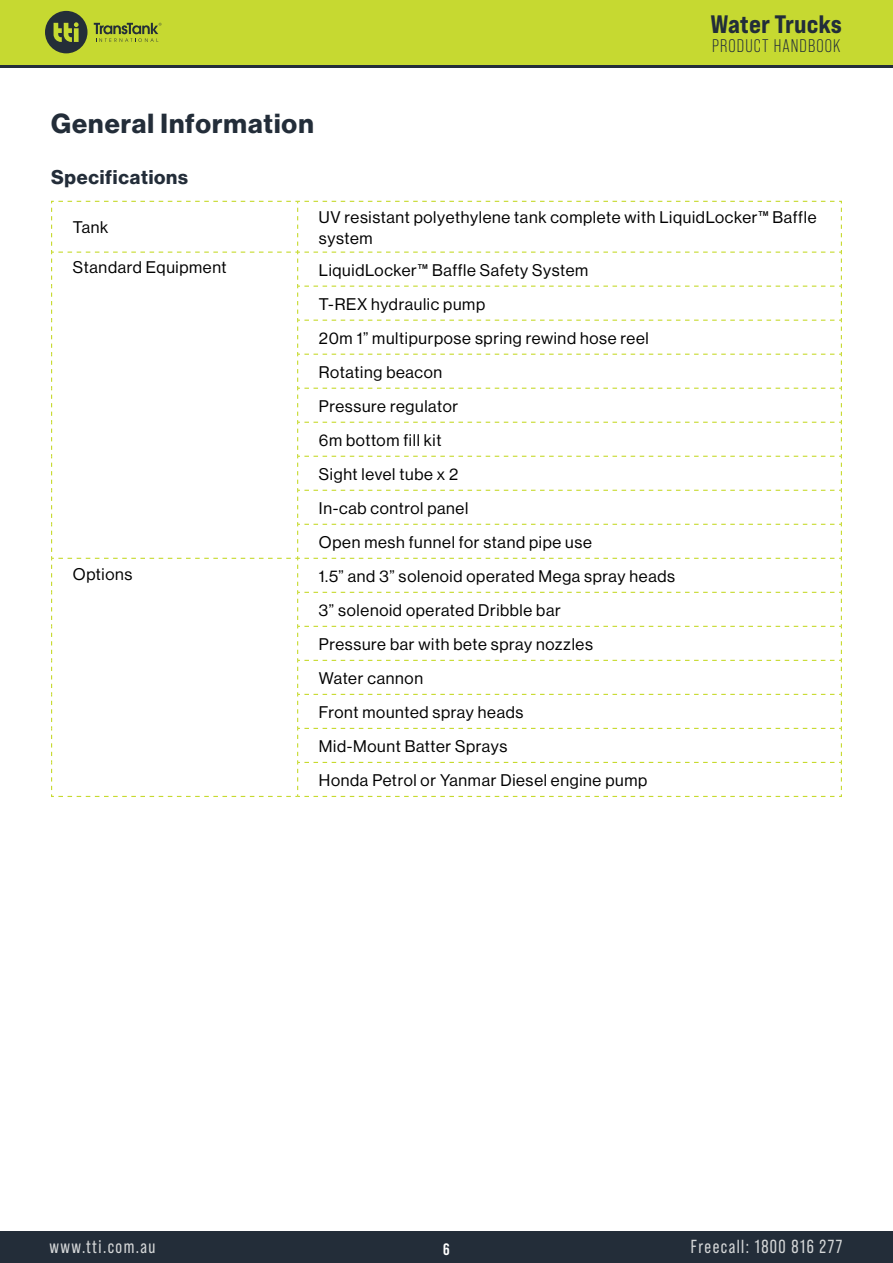
<style>
.page{position:relative;width:893px;height:1263px;background:#fff}
.page>*{position:absolute;margin:0;border:0;box-sizing:border-box;transform-origin:0 0}
.t1{font:27px "N Haas Grotesk DS Pro 75 Bd";letter-spacing:.04em;color:#232d39}
.t2{font:25.2px "Bebas Neue Pro Exp Eb";color:#222d3a}
.t3{font:19.5px "N Haas Grotesk DS Pro 75 Bd";letter-spacing:.04em;color:#232d39}
.t4{font:18.9px "Bebas Neue Pro";letter-spacing:.08em;color:#d4d6d7;scale:.95 1}
.t5{font:18.3px "Bebas Neue Pro";letter-spacing:.06em;color:#222d3a}
.t6{font:16.5px/34px "N Haas Grotesk DS Pro 55 Rg";letter-spacing:.04em;color:#000}
.t7{font:16.5px "Neue Haas Display";letter-spacing:.04em;color:#000}
.t8{font:700 16.5px "Bebas Neue Pro";color:#fff}
</style>
<div class="page">
<div style="left:0;top:1231px;width:893px;height:32px;background:#232d39"></div>
<svg style="left:0;top:64px;width:893px;height:4px;background:#4b5837"></svg>
<div style="left:0;top:0;width:893px;height:64px;background:#c6d931"></div>
<svg style="left:94px;top:23px;width:68px;height:19px"></svg>
<svg style="left:45px;top:11px;width:42px;height:42px"></svg>
<svg style="left:51px;top:200px;width:791px;height:597px"></svg>
<h2 class="t2" style="left:711px;top:9px;width:133px">Water Trucks</h2>
<p class="t5" style="left:712px;top:35px;width:130px">PRODUCT HANDBOOK</p>
<h1 class="t1" style="left:51px;top:108px;width:264px">General Information</h1>
<p class="t3" style="left:51px;top:166px;width:138px">Specifications</p>
<p class="t6" style="left:73px;top:210px;width:37px">Tank</p>
<p class="t6" style="left:319px;top:206px;width:499px;line-height:21px">UV resistant polyethylene tank complete with LiquidLocker™ Baffle system</p>
<p class="t6" style="left:73px;top:251px;width:155px">Standard Equipment</p>
<p class="t7" style="left:319px;top:261px;width:271px">LiquidLocker™ Baffle Safety System</p>
<p class="t6" style="left:319px;top:287px;width:331px">T-REX hydraulic pump<br>20m 1” multipurpose spring rewind hose reel<br>Rotating beacon<br>Pressure regulator<br>6m bottom fill kit<br>Sight level tube x 2<br>In-cab control panel<br>Open mesh funnel for stand pipe use</p>
<p class="t6" style="left:73px;top:557px;width:61px">Options</p>
<p class="t6" style="left:319px;top:559px;width:358px">1.5” and 3” solenoid operated Mega spray heads<br>3” solenoid operated Dribble bar<br>Pressure bar with bete spray nozzles<br>Water cannon<br>Front mounted spray heads<br>Mid-Mount Batter Sprays<br>Honda Petrol or Yanmar Diesel engine pump</p>
<p class="t4" style="left:50px;top:1236px;width:113px">www.tti.com.au</p>
<p class="t8" style="left:443px;top:1239px;width:8px">6</p>
<p class="t4" style="left:691px;top:1236px;width:161px">Freecall: 1800 816 277</p>
</div>
